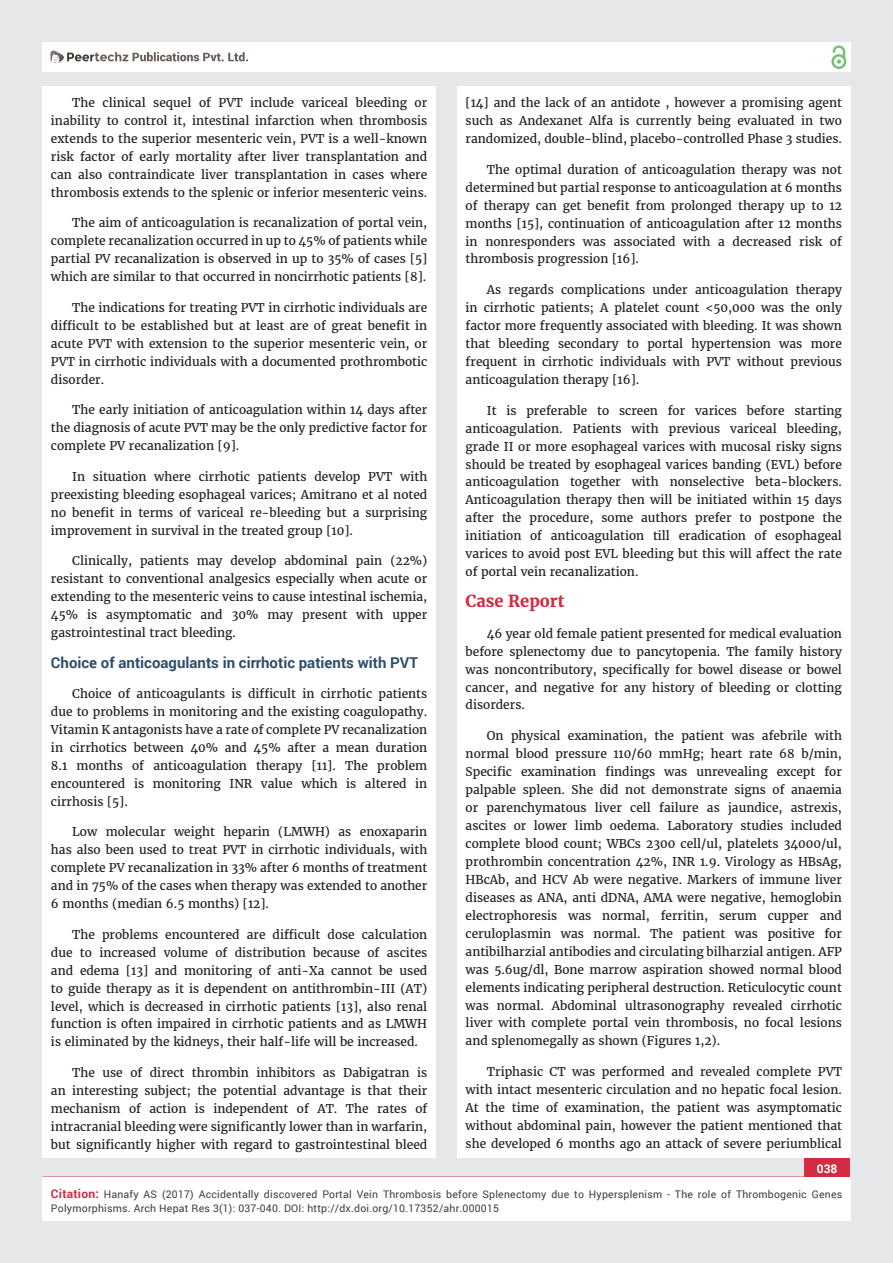
<style>
.page{position:relative;width:893px;height:1263px;background:#e6e7e9}
.page>*{position:absolute;margin:0;border:0;box-sizing:border-box;transform-origin:0 0}
.t1{font:700 16.5px "Merriweather";color:#d12c41}
.t2{font:700 15px "Roboto";color:#2f4d6a}
.t3{font:12px/18px "Merriweather";color:#231f20;text-align:justify}
.t4{font:700 12px "Roboto";color:#fff}
.t5{font:10.5px/13.5px "Roboto";letter-spacing:.02em;color:#3e3e3f}
.s1{font-weight:700;font-size:12px;color:#d12c41}
</style>
<div class="page">
<div style="left:42px;top:43px;width:808px;height:29px;background:#fff"></div>
<div style="left:831px;top:54px;width:15px;height:15px;border:2px solid #72c272;border-radius:50%"></div>
<svg style="left:831px;top:45px;width:15px;height:19px"></svg>
<div style="left:804px;top:1157px;width:46px;height:43px;background:#d12c41"></div>
<svg style="left:49px;top:50px;width:199px;height:14px"></svg>
<div style="left:42px;top:1177px;width:809px;height:43px;background:#fff"></div>
<div style="left:42px;top:87px;width:394px;height:1071px;background:#fff"></div>
<div style="left:457px;top:87px;width:393px;height:1071px;background:#fff"></div>
<p class="t3" style="left:51px;top:94px;width:378px;text-indent:21px">The clinical sequel of PVT include variceal bleeding or inability to control it, intestinal infarction when thrombosis extends to the superior mesenteric vein, PVT is a well-known risk factor of early mortality after liver transplantation and can also contraindicate liver transplantation in cases where thrombosis extends to the splenic or inferior mesenteric veins.</p>
<p class="t3" style="left:51px;top:214px;width:378px;text-indent:21px">The aim of anticoagulation is recanalization of portal vein, complete recanalization occurred in up to 45% of patients while partial PV recanalization is observed in up to 35% of cases [5] which are similar to that occurred in noncirrhotic patients [8].</p>
<p class="t3" style="left:51px;top:299px;width:378px;text-indent:21px">The indications for treating PVT in cirrhotic individuals are difficult to be established but at least are of great benefit in acute PVT with extension to the superior mesenteric vein, or PVT in cirrhotic individuals with a documented prothrombotic disorder.</p>
<p class="t3" style="left:51px;top:401px;width:378px;text-indent:21px">The early initiation of anticoagulation within 14 days after the diagnosis of acute PVT may be the only predictive factor for complete PV recanalization [9].</p>
<p class="t3" style="left:51px;top:468px;width:378px;text-indent:21px">In situation where cirrhotic patients develop PVT with preexisting bleeding esophageal varices; Amitrano et al noted no benefit in terms of variceal re-bleeding but a surprising improvement in survival in the treated group [10].</p>
<p class="t3" style="left:51px;top:552px;width:378px;text-indent:21px">Clinically, patients may develop abdominal pain (22%) resistant to conventional analgesics especially when acute or extending to the mesenteric veins to cause intestinal ischemia, 45% is asymptomatic and 30% may present with upper gastrointestinal tract bleeding.</p>
<p class="t2" style="left:51px;top:652px;width:369px">Choice of anticoagulants in cirrhotic patients with PVT</p>
<p class="t3" style="left:51px;top:685px;width:378px;text-indent:21px">Choice of anticoagulants is difficult in cirrhotic patients due to problems in monitoring and the existing coagulopathy.<br>Vitamin K antagonists have a rate of complete PV recanalization in cirrhotics between 40% and 45% after a mean duration 8.1 months of anticoagulation therapy [11]. The problem encountered is monitoring INR value which is altered in cirrhosis [5].</p>
<p class="t3" style="left:51px;top:823px;width:378px;text-indent:21px">Low molecular weight heparin (LMWH) as enoxaparin has also been used to treat PVT in cirrhotic individuals, with complete PV recanalization in 33% after 6 months of treatment and in 75% of the cases when therapy was extended to another 6 months (median 6.5 months) [12].</p>
<p class="t3" style="left:51px;top:926px;width:378px;text-indent:21px">The problems encountered are difficult dose calculation due to increased volume of distribution because of ascites and edema [13] and monitoring of anti-Xa cannot be used to guide therapy as it is dependent on antithrombin-III (AT) level, which is decreased in cirrhotic patients [13], also renal function is often impaired in cirrhotic patients and as LMWH is eliminated by the kidneys, their half-life will be increased.</p>
<p class="t3" style="left:51px;top:1064px;width:378px;text-indent:21px">The use of direct thrombin inhibitors as Dabigatran is an interesting subject; the potential advantage is that their mechanism of action is independent of AT. The rates of intracranial bleeding were significantly lower than in warfarin, but significantly higher with regard to gastrointestinal bleed</p>
<p class="t3" style="left:466px;top:94px;width:378px">[14] and the lack of an antidote , however a promising agent such as Andexanet Alfa is currently being evaluated in two randomized, double-blind, placebo-controlled Phase 3 studies.</p>
<p class="t3" style="left:466px;top:160px;width:378px;text-indent:21px">The optimal duration of anticoagulation therapy was not determined but partial response to anticoagulation at 6 months of therapy can get benefit from prolonged therapy up to 12 months [15], continuation of anticoagulation after 12 months in nonresponders was associated with a decreased risk of thrombosis progression [16].</p>
<p class="t3" style="left:466px;top:281px;width:378px;text-indent:21px">As regards complications under anticoagulation therapy in cirrhotic patients; A platelet count &lt;50,000 was the only factor more frequently associated with bleeding. It was shown that bleeding secondary to portal hypertension was more frequent in cirrhotic individuals with PVT without previous anticoagulation therapy [16].</p>
<p class="t3" style="left:466px;top:401px;width:378px;text-indent:21px">It is preferable to screen for varices before starting anticoagulation. Patients with previous variceal bleeding, grade II or more esophageal varices with mucosal risky signs should be treated by esophageal varices banding (EVL) before anticoagulation together with nonselective beta-blockers.<br>Anticoagulation therapy then will be initiated within 15 days after the procedure, some authors prefer to postpone the initiation of anticoagulation till eradication of esophageal varices to avoid post EVL bleeding but this will affect the rate of portal vein recanalization.</p>
<h1 class="t1" style="left:466px;top:591px;width:100px">Case Report</h1>
<p class="t3" style="left:466px;top:624px;width:378px;text-indent:21px">46 year old female patient presented for medical evaluation before splenectomy due to pancytopenia. The family history was noncontributory, specifically for bowel disease or bowel cancer, and negative for any history of bleeding or clotting disorders.</p>
<p class="t3" style="left:466px;top:727px;width:378px;text-indent:21px">On physical examination, the patient was afebrile with normal blood pressure 110/60 mmHg; heart rate 68 b/min, Specific examination findings was unrevealing except for palpable spleen. She did not demonstrate signs of anaemia or parenchymatous liver cell failure as jaundice, astrexis, ascites or lower limb oedema. Laboratory studies included complete blood count; WBCs 2300 cell/ul, platelets 34000/ul, prothrombin concentration 42%, INR 1.9. Virology as HBsAg, HBcAb, and HCV Ab were negative. Markers of immune liver diseases as ANA, anti dDNA, AMA were negative, hemoglobin electrophoresis was normal, ferritin, serum cupper and ceruloplasmin was normal. The patient was positive for antibilharzial antibodies and circulating bilharzial antigen. AFP was 5.6ug/dl, Bone marrow aspiration showed normal blood elements indicating peripheral destruction. Reticulocytic count was normal. Abdominal ultrasonography revealed cirrhotic liver with complete portal vein thrombosis, no focal lesions and splenomegally as shown (Figures 1,2).</p>
<p class="t3" style="left:466px;top:1063px;width:378px;text-indent:21px">Triphasic CT was performed and revealed complete PVT with intact mesenteric circulation and no hepatic focal lesion.<br>At the time of examination, the patient was asymptomatic without abdominal pain, however the patient mentioned that she developed 6 months ago an attack of severe periumblical</p>
<p class="t4" style="left:817px;top:1161px;width:22px">038</p>
<p class="t5" style="left:51px;top:1188px;width:793px"><span class="s1">Citation:</span> Hanafy AS (2017) Accidentally discovered Portal Vein Thrombosis before Splenectomy due to Hypersplenism - The role of Thrombogenic Genes<br>Polymorphisms. Arch Hepat Res 3(1): 037-040. DOI: http://dx.doi.org/10.17352/ahr.000015</p>
</div>
